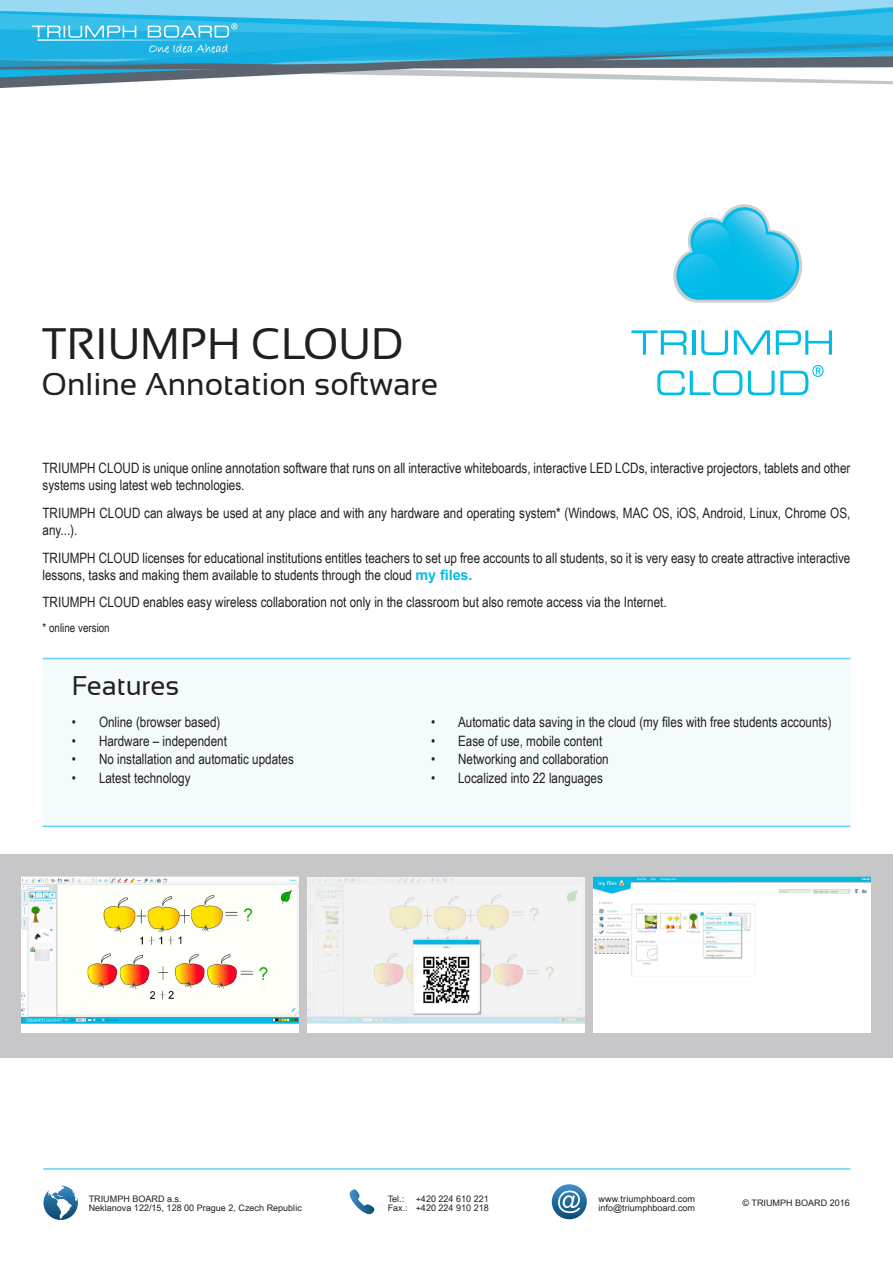
<style>
.page{position:relative;width:893px;height:1263px;background:#fff}
.page>*{position:absolute;margin:0;border:0;box-sizing:border-box;transform-origin:0 0}
.t1{font:44.1px "Sansation";color:#231f20}
.t2{font:31.5px "Sansation";color:#231f20}
.t3{font:27px "Sansation";color:#231f20}
.t4{font:14.25px/17.1px "Arial Narrow";color:#231f20}
.t5{font:12px "Arial Narrow";color:#231f20}
.t6{font:8.85px "Arial Narrow";color:#231f20;scale:1.24 1}
.s1{font-family:"Arial";font-weight:700;color:#02bce5}
</style>
<div class="page">
<hr style="left:43px;top:1168px;width:807px;height:2px;background:#00aeef">
<svg style="left:43px;top:1185px;width:35px;height:35px"></svg>
<svg style="left:552px;top:1184px;width:35px;height:35px"></svg>
<svg style="left:558px;top:1190px;width:22px;height:23px"></svg>
<svg style="left:349px;top:1189px;width:26px;height:25px"></svg>
<img style="left:0;top:0;width:893px;height:87px">
<hr style="left:43px;top:658px;width:807px;height:1px;background:#00aeef">
<div style="left:43px;top:659px;width:807px;height:168px;background:#f4fbfd"></div>
<div style="left:0;top:854px;width:893px;height:203px;background:#c7c7c9"></div>
<img style="left:22px;top:876px;width:277px;height:156px">
<img style="left:307px;top:877px;width:277px;height:155px">
<img style="left:593px;top:876px;width:277px;height:156px">
<svg style="left:673px;top:205px;width:129px;height:97px"></svg>
<svg style="left:631px;top:330px;width:56px;height:25px"></svg>
<hr style="left:692px;top:330px;width:3px;height:25px;background:#02bce5">
<svg style="left:701px;top:330px;width:27px;height:25px"></svg>
<svg style="left:734px;top:330px;width:36px;height:25px"></svg>
<svg style="left:776px;top:330px;width:56px;height:25px"></svg>
<svg style="left:657px;top:370px;width:85px;height:25px"></svg>
<svg style="left:748px;top:365px;width:76px;height:30px"></svg>
<p class="t1" style="left:41px;top:320px;width:363px">TRIUMPH CLOUD</p>
<p class="t2" style="left:41px;top:367px;width:398px">Online Annotation software</p>
<p class="t4" style="left:43px;top:459px;width:809px">TRIUMPH CLOUD is unique online annotation software that runs on all interactive whiteboards, interactive LED LCDs, interactive projectors, tablets and other systems using latest web technologies.</p>
<p class="t4" style="left:43px;top:504px;width:809px">TRIUMPH CLOUD can always be used at any place and with any hardware and operating system* (Windows, MAC OS, iOS, Android, Linux, Chrome OS, any...).</p>
<p class="t4" style="left:43px;top:548px;width:809px">TRIUMPH CLOUD licenses for educational institutions entitles teachers to set up free accounts to all students, so it is very easy to create attractive interactive lessons, tasks and making them available to students through the cloud <span class="s1">my files.</span></p>
<p class="t4" style="left:43px;top:593px;width:626px">TRIUMPH CLOUD enables easy wireless collaboration not only in the classroom but also remote access via the Internet.</p>
<p class="t5" style="left:43px;top:619px;width:69px">* online version</p>
<p class="t3" style="left:72px;top:670px;width:109px">Features</p>
<p class="t4" style="left:72px;top:713px;width:150px">• Online (browser based)</p>
<p class="t4" style="left:72px;top:731px;width:156px">• Hardware – independent</p>
<p class="t4" style="left:72px;top:750px;width:223px">• No installation and automatic updates</p>
<p class="t4" style="left:72px;top:769px;width:120px">• Latest technology</p>
<p class="t4" style="left:431px;top:713px;width:402px">• Automatic data saving in the cloud (my files with free students accounts)</p>
<p class="t4" style="left:431px;top:731px;width:173px">• Ease of use, mobile content</p>
<p class="t4" style="left:431px;top:750px;width:179px">• Networking and collaboration</p>
<p class="t4" style="left:431px;top:769px;width:173px">• Localized into 22 languages</p>
<p class="t6" style="left:89px;top:1192px;width:76px">TRIUMPH BOARD a.s.</p>
<p class="t6" style="left:89px;top:1201px;width:173px">Neklanova 122/15, 128 00 Prague 2, Czech Republic</p>
<p class="t6" style="left:388px;top:1192px;width:15px">Tel.:</p>
<p class="t6" style="left:388px;top:1201px;width:18px">Fax.:</p>
<p class="t6" style="left:416px;top:1192px;width:60px">+420 224 610 221</p>
<p class="t6" style="left:416px;top:1201px;width:60px">+420 224 910 218</p>
<p class="t6" style="left:599px;top:1192px;width:79px">www.triumphboard.com</p>
<p class="t6" style="left:599px;top:1201px;width:79px">info@triumphboard.com</p>
<p class="t6" style="left:742px;top:1196px;width:88px">© TRIUMPH BOARD 2016</p>
</div>
